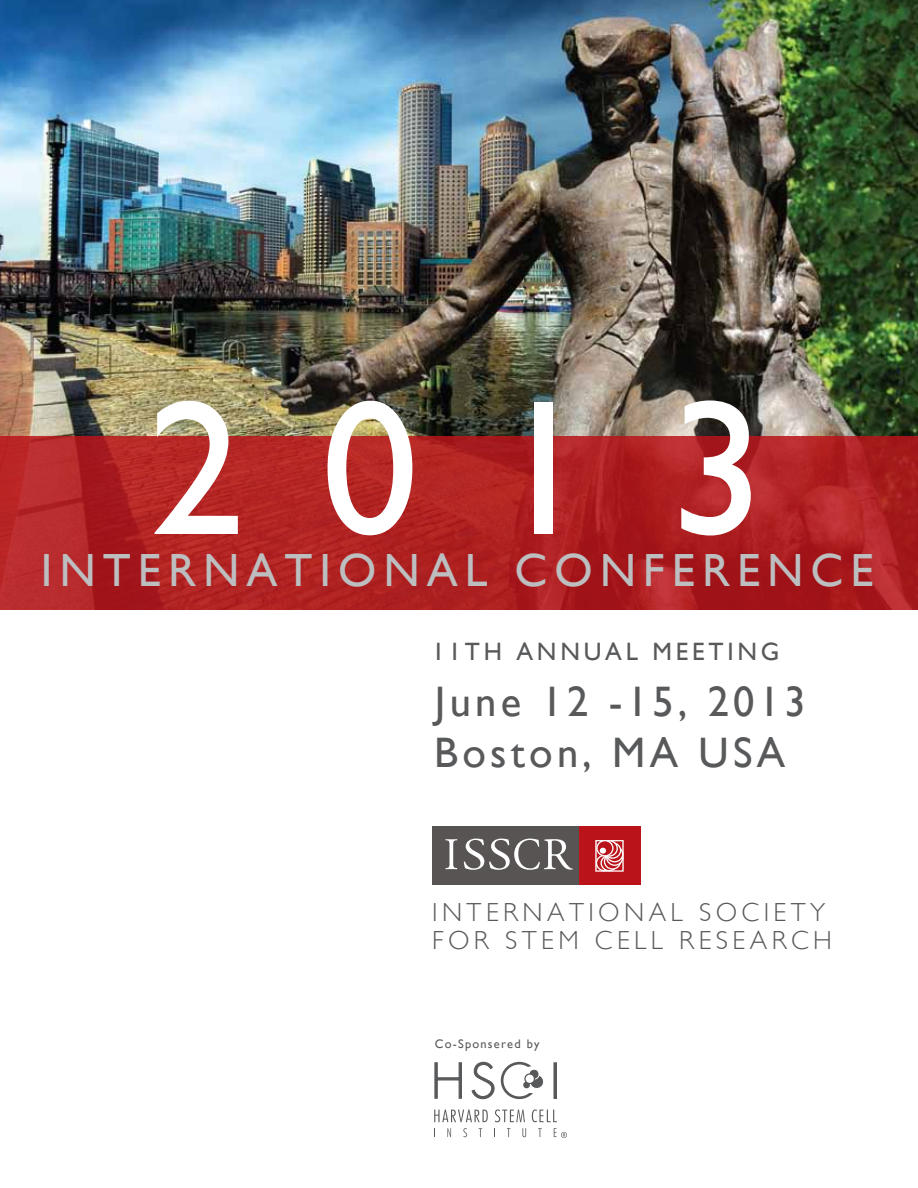
<style>
.page{position:relative;width:918px;height:1188px;background:#fff}
.page>*{position:absolute;margin:0;border:0;box-sizing:border-box;transform-origin:0 0}
.t1{font:193.05px "Gill Sans";color:#fff}
.t2{font:46.5px "Gill Sans";letter-spacing:.15em;color:#bcbec0}
.t3{font:42.6px/51.2px "Gill Sans";letter-spacing:.1em;color:#58595b}
.t4{font:300 26.1px/27.6px "Gill Sans";letter-spacing:.17em;color:#58595b}
.t5{font:25.05px "Gill Sans";letter-spacing:.15em;color:#58595b}
.t6{font:12.45px "Gill Sans";letter-spacing:.1em;color:#58595b}
</style>
<div class="page">
<img style="left:0;top:0;width:918px;height:436px">
<svg style="left:0;top:436px;width:918px;height:173px;background:#af2122"></svg>
<div style="left:432px;top:827px;width:156px;height:58px;background:#585453"></div>
<div style="left:579px;top:827px;width:61px;height:58px;background:#ba141a"></div>
<svg style="left:595px;top:840px;width:29px;height:32px"></svg>
<svg style="left:445px;top:839px;width:12px;height:30px"></svg>
<svg style="left:464px;top:839px;width:109px;height:31px"></svg>
<svg style="left:434px;top:1062px;width:28px;height:37px"></svg>
<svg style="left:471px;top:1061px;width:24px;height:39px"></svg>
<div style="left:553px;top:1062px;width:4px;height:37px;border:1px solid #58595b"></div>
<svg style="left:434px;top:1110px;width:54px;height:12px"></svg>
<svg style="left:495px;top:1109px;width:30px;height:13px"></svg>
<svg style="left:532px;top:1110px;width:25px;height:12px"></svg>
<svg style="left:447px;top:1128px;width:4px;height:9px"></svg>
<svg style="left:463px;top:1128px;width:4px;height:9px"></svg>
<svg style="left:507px;top:1128px;width:3px;height:9px"></svg>
<svg style="left:522px;top:1128px;width:4px;height:9px"></svg>
<svg style="left:538px;top:1128px;width:4px;height:9px"></svg>
<svg style="left:501px;top:1062px;width:42px;height:37px"></svg>
<svg style="left:554px;top:1128px;width:13px;height:10px"></svg>
<h1 class="t1" style="left:148px;top:355px;width:619px">2013</h1>
<h2 class="t2" style="left:41px;top:543px;width:834px">INTERNATIONAL CONFERENCE</h2>
<p class="t5" style="left:432px;top:637px;width:349px">11TH ANNUAL MEETING</p>
<h3 class="t3" style="left:434px;top:675px;width:373px">June 12 -15, 2013<br>Boston, MA USA</h3>
<p class="t4" style="left:432px;top:899px;width:401px">INTERNATIONAL SOCIETY<br>FOR STEM CELL RESEARCH</p>
<p class="t6" style="left:435px;top:1037px;width:106px">Co-Sponsered by</p>
</div>
